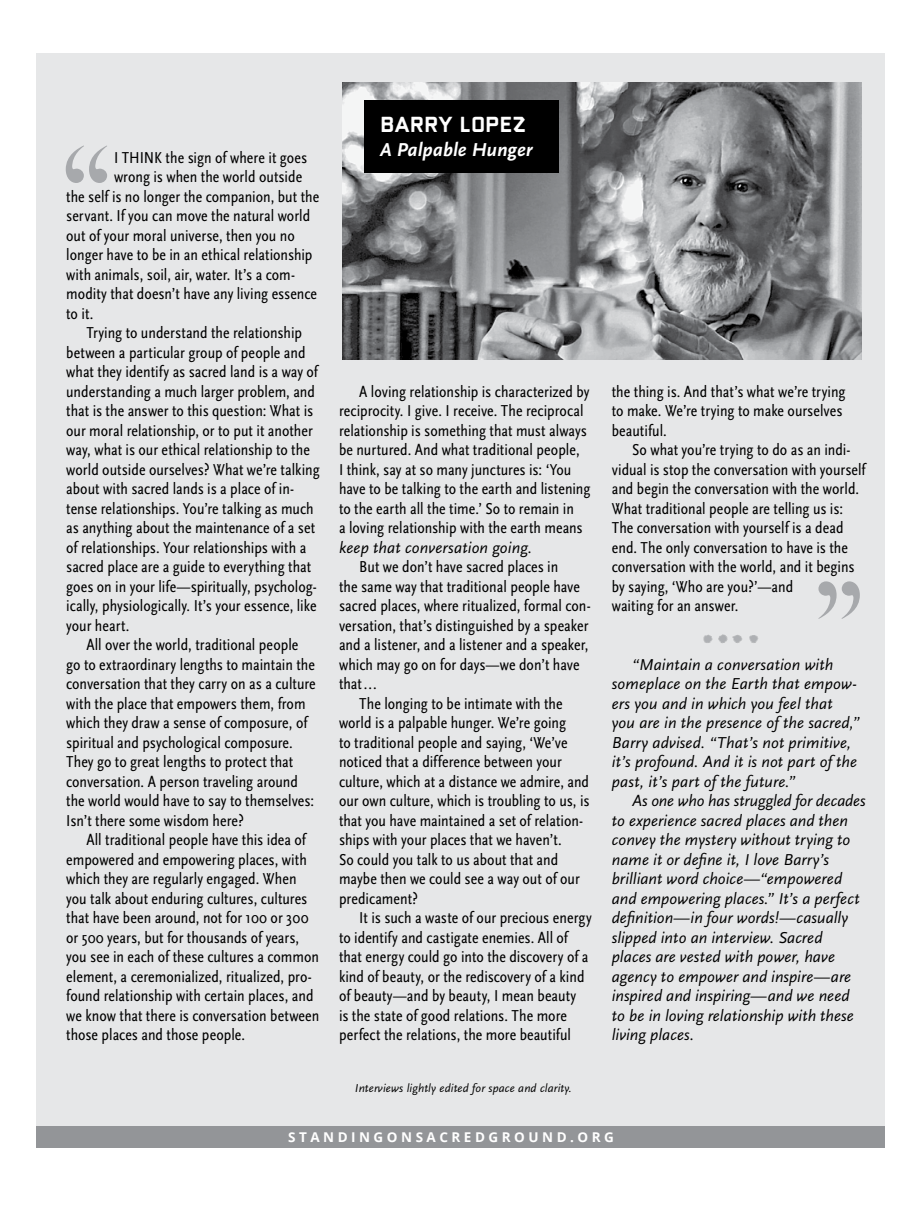
<style>
.page{position:relative;width:918px;height:1215px;background:#fff}
.page>*{position:absolute;margin:0;border:0;box-sizing:border-box;transform-origin:0 0}
.donor_heads{font:21.75px "Fog City Gothic";letter-spacing:.015em;color:#fff}
.Sidebar{font:italic 700 19.5px "Scala Sans";color:#fff}
.Sidebar-2{font:16.5px/19.5px "Scala Sans Regular Con";color:#000}
.Sidebar-3{font:italic 16.5px/19.5px "Scala Sans";letter-spacing:.005em;color:#000}
.t1{font:700 13.5px "Open Sans";letter-spacing:.26em;color:#fff}
.donors{font:italic 12px "Scala Sans";letter-spacing:.01em;color:#000}
.s1{font-family:"Scala Sans";font-style:italic}
</style>
<div class="page">
<div style="left:36px;top:53px;width:849px;height:1079px;background:#e6e7e8"></div>
<div style="left:36px;top:1126px;width:849px;height:22px;background:#939598"></div>
<img style="left:703px;top:634px;width:55px;height:9px">
<img style="left:342px;top:82px;width:519px;height:278px">
<div style="left:364px;top:101px;width:194px;height:72px;background:#000"></div>
<svg style="left:66px;top:146px;width:41px;height:37px"></svg>
<svg style="left:818px;top:581px;width:42px;height:38px"></svg>
<p class="Sidebar-2" style="left:114px;top:148px;width:195px">I THINK the sign of where it goes</p>
<p class="Sidebar-2" style="left:114px;top:168px;width:190px">wrong is when the world outside</p>
<p class="Sidebar-2" style="left:66px;top:187px;width:255px">the self is no longer the companion, but the</p>
<p class="Sidebar-2" style="left:66px;top:207px;width:246px">servant. If you can move the natural world</p>
<p class="Sidebar-2" style="left:66px;top:226px;width:230px">out of your moral universe, then you no</p>
<p class="Sidebar-2" style="left:66px;top:246px;width:248px">longer have to be in an ethical relationship</p>
<p class="Sidebar-2" style="left:66px;top:265px;width:230px">with animals, soil, air, water. It’s a com-</p>
<p class="Sidebar-2" style="left:66px;top:285px;width:252px">modity that doesn’t have any living essence</p>
<p class="Sidebar-2" style="left:66px;top:304px;width:29px">to it.</p>
<p class="Sidebar-2" style="left:66px;top:324px;width:255px;text-indent:20px">Trying to understand the relationship between a particular group of people and what they identify as sacred land is a way of understanding a much larger problem, and that is the answer to this question: What is our moral relationship, or to put it another way, what is our ethical relationship to the world outside ourselves? What we’re talking about with sacred lands is a place of in&shy;tense relationships. You’re talking as much as anything about the maintenance of a set of relationships. Your relationships with a sacred place are a guide to everything that goes on in your life—spiritually, psycholog&shy;ically, physiologically. It’s your essence, like your heart.</p>
<p class="Sidebar-2" style="left:66px;top:636px;width:251px;text-indent:20px">All over the world, traditional people go to extraordinary lengths to maintain the conversation that they carry on as a culture with the place that empowers them, from which they draw a sense of composure, of spiritual and psychological composure.<br>They go to great lengths to protect that conversation. A person traveling around the world would have to say to themselves:<br>Isn’t there some wisdom here?</p>
<p class="Sidebar-2" style="left:66px;top:831px;width:255px;text-indent:20px">All traditional people have this idea of empowered and empowering places, with which they are regularly engaged. When you talk about enduring cultures, cultures that have been around, not for 100 or 300 or 500 years, but for thousands of years, you see in each of these cultures a common element, a ceremonialized, ritualized, pro&shy;found relationship with certain places, and we know that there is conversation between those places and those people.</p>
<p class="donor_heads" style="left:380px;top:111px;width:148px">BARRY LOPEZ</p>
<p class="Sidebar" style="left:380px;top:139px;width:154px">A Palpable Hunger</p>
<p class="Sidebar-2" style="left:339px;top:382px;width:253px;text-indent:20px">A loving relationship is characterized by reciprocity. I give. I receive. The reciprocal relationship is something that must always be nurtured. And what traditional people,<br>I think, say at so many junctures is: ‘You have to be talking to the earth and listening to the earth all the time.’ So to remain in<br>a loving relationship with the earth means <span class="s1">keep that conversation going</span>.</p>
<p class="Sidebar-2" style="left:339px;top:558px;width:253px;text-indent:20px">But we don’t have sacred places in<br>the same way that traditional people have sacred places, where ritualized, formal con&shy;versation, that’s distinguished by a speaker and a listener, and a listener and a speaker, which may go on for days—we don’t have that...</p>
<p class="Sidebar-2" style="left:339px;top:694px;width:252px;text-indent:20px">The longing to be intimate with the world is a palpable hunger. We’re going<br>to traditional people and saying, ‘We’ve noticed that a difference between your culture, which at a distance we admire, and our own culture, which is troubling to us, is that you have maintained a set of relation&shy;ships with your places that we haven’t.<br>So could you talk to us about that and maybe then we could see a way out of our predicament?</p>
<p class="Sidebar-2" style="left:339px;top:909px;width:254px;text-indent:20px">It is such a waste of our precious energy to identify and castigate enemies. All of that energy could go into the discovery of a kind of beauty, or the rediscovery of a kind of beauty—and by beauty, I mean beauty<br>is the state of good relations. The more perfect the relations, the more beautiful</p>
<p class="donors" style="left:355px;top:1082px;width:218px">Interviews lightly edited for space and clarity.</p>
<p class="Sidebar-2" style="left:612px;top:382px;width:235px">the thing is. And that’s what we’re trying to make. We’re trying to make ourselves beautiful.</p>
<p class="Sidebar-2" style="left:612px;top:441px;width:255px;text-indent:20px">So what you’re trying to do as an indi&shy;vidual is stop the conversation with yourself and begin the conversation with the world.<br>What traditional people are telling us is:<br>The conversation with yourself is a dead end. The only conversation to have is the conversation with the world, and it begins by saying, ‘Who are you?’—and<br>waiting for an answer.</p>
<p class="Sidebar-3" style="left:612px;top:655px;width:250px;text-indent:20px">“Maintain a conversation with someplace on the Earth that empow&shy;ers you and in which you feel that you are in the presence of the sacred,” Barry advised. “That’s not primitive, it’s profound. And it is not part of the past, it’s part of the future.”</p>
<p class="Sidebar-3" style="left:612px;top:792px;width:255px;text-indent:20px">As one who has struggled for decades to experience sacred places and then convey the mystery without trying to name it or define it, I love Barry’s brilliant word choice—“empowered and empowering places.” It’s a perfect definition—in four words!—casually slipped into an interview. Sacred places are vested with power, have agency to empower and inspire—are inspired and inspiring—and we need to be in loving relationship with these living places.</p>
<p class="t1" style="left:288px;top:1128px;width:327px">STANDINGONSACREDGROUND.ORG</p>
</div>
